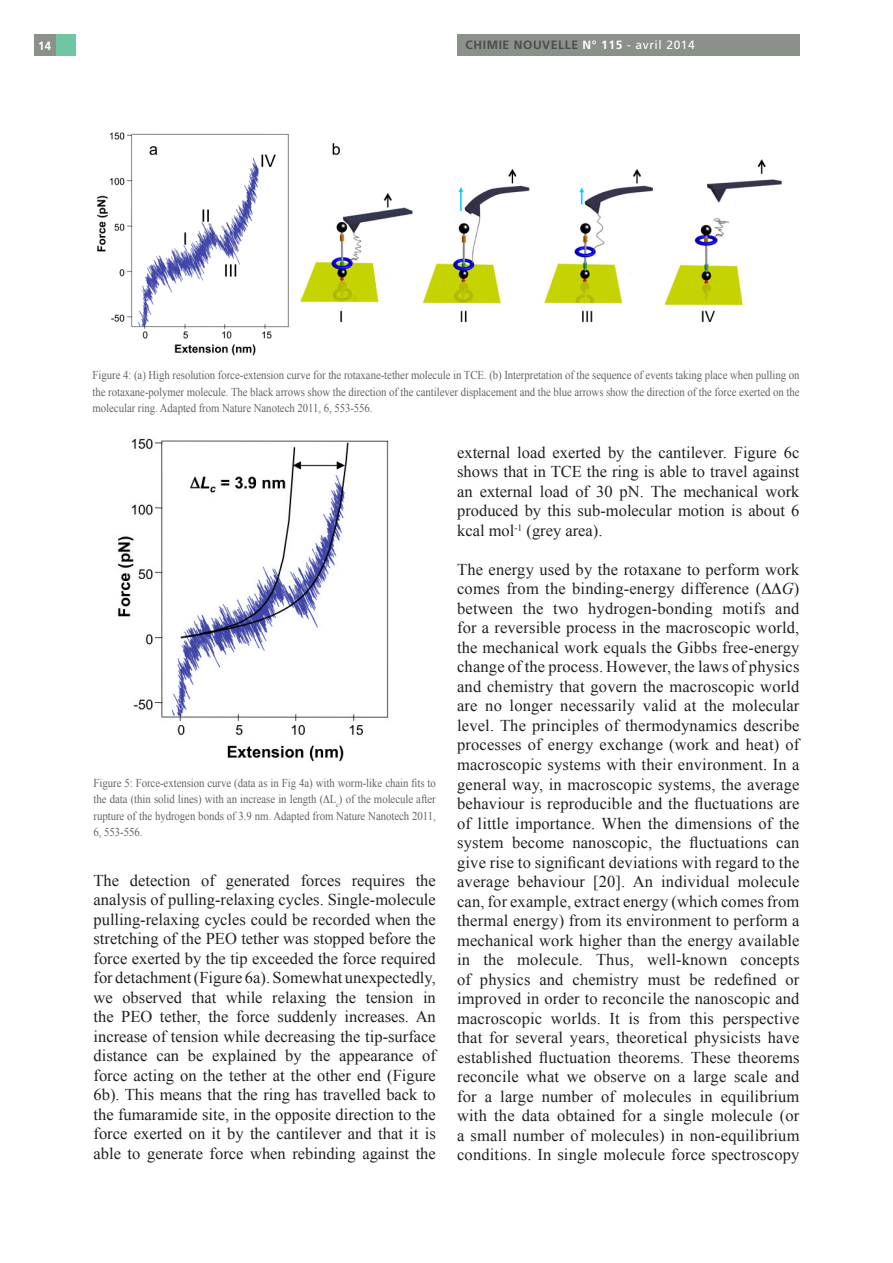
<style>
.page{position:relative;width:893px;height:1263px;background:#fff}
.page>*{position:absolute;margin:0;border:0;box-sizing:border-box;transform-origin:0 0}
.t1{font:16.5px/19.5px "Times New Roman";letter-spacing:.01em;color:#231f20;text-align:justify}
.LÉGENDE{font:12px/16.5px "Times New Roman";letter-spacing:-.005em;color:#636366;text-align:justify;scale:.9 1}
.t2{font:700 12px "Frutiger";letter-spacing:.05em;color:#4b4c4d}
.titre{font:700 12px "Frutiger";color:#fff;scale:.95 1}
.s1{color:#fff}
.s2{font-weight:400;color:#fff}
.s3{font-style:italic}
</style>
<div class="page">
<div style="left:457px;top:34px;width:342px;height:21px;background:#8b908a"></div>
<div style="left:55px;top:34px;width:21px;height:22px;background:#70c6a2"></div>
<div style="left:34px;top:34px;width:21px;height:22px;background:#8b908a"></div>
<img style="left:96px;top:132px;width:687px;height:224px">
<img style="left:117px;top:438px;width:272px;height:324px">
<p class="titre" style="left:38px;top:38px;width:15px">14</p>
<p class="t2" style="left:466px;top:38px;width:231px">CHIMIE NOUVELLE <span class="s1">N° 115</span> <span class="s2">- avril 2014</span></p>
<p class="LÉGENDE" style="left:93px;top:367px;width:787px">Figure 4: (a) High resolution force-extension curve for the rotaxane-tether molecule in TCE. (b) Interpretation of the sequence of events taking place when pulling on the rotaxane-polymer molecule. The black arrows show the direction of the cantilever displacement and the blue arrows show the direction of the force exerted on the molecular ring. Adapted from Nature Nanotech 2011, 6, 553-556.</p>
<p class="LÉGENDE" style="left:94px;top:774px;width:382px">Figure 5: Force-extension curve (data as in Fig 4a) with worm-like chain fits to the data (thin solid lines) with an increase in length ( L<sub>c</sub>) of the molecule after rupture of the hydrogen bonds of 3.9 nm. Adapted from Nature Nanotech 2011, 6, 553-556.</p>
<p class="t1" style="left:94px;top:870px;width:344px">The detection of generated forces requires the analysis of pulling-relaxing cycles. Single-molecule pulling-relaxing cycles could be recorded when the stretching of the PEO tether was stopped before the force exerted by the tip exceeded the force required for detachment (Figure 6a). Somewhat unexpectedly, we observed that while relaxing the tension in the PEO tether, the force suddenly increases. An increase of tension while decreasing the tip-surface distance can be explained by the appearance of force acting on the tether at the other end (Figure 6b). This means that the ring has travelled back to the fumaramide site, in the opposite direction to the force exerted on it by the cantilever and that it is able to generate force when rebinding against the</p>
<p class="t1" style="left:457px;top:442px;width:344px">external load exerted by the cantilever. Figure 6c shows that in TCE the ring is able to travel against an external load of 30 pN. The mechanical work produced by this sub-molecular motion is about 6 kcal mol<sup>-1</sup> (grey area).</p>
<p class="t1" style="left:457px;top:559px;width:344px">The energy used by the rotaxane to perform work comes from the binding-energy difference (</p>
<p class="t1" style="left:457px;top:579px;width:344px;text-indent:325px"><span class="s3">G</span>) between the two hydrogen-bonding motifs and for a reversible process in the macroscopic world, the mechanical work equals the Gibbs free-energy change of the process. However, the laws of physics and chemistry that govern the macroscopic world are no longer necessarily valid at the molecular level. The principles of thermodynamics describe processes of energy exchange (work and heat) of macroscopic systems with their environment. In a general way, in macroscopic systems, the average behaviour is reproducible and the fluctuations are of little importance. When the dimensions of the system become nanoscopic, the fluctuations can give rise to significant deviations with regard to the average behaviour [20]. An individual molecule can, for example, extract energy (which comes from thermal energy) from its environment to perform a mechanical work higher than the energy available in the molecule. Thus, well-known concepts of physics and chemistry must be redefined or improved in order to reconcile the nanoscopic and macroscopic worlds. It is from this perspective that for several years, theoretical physicists have established fluctuation theorems. These theorems reconcile what we observe on a large scale and for a large number of molecules in equilibrium with the data obtained for a single molecule (or a small number of molecules) in non-equilibrium conditions. In single molecule force spectroscopy</p>
</div>
